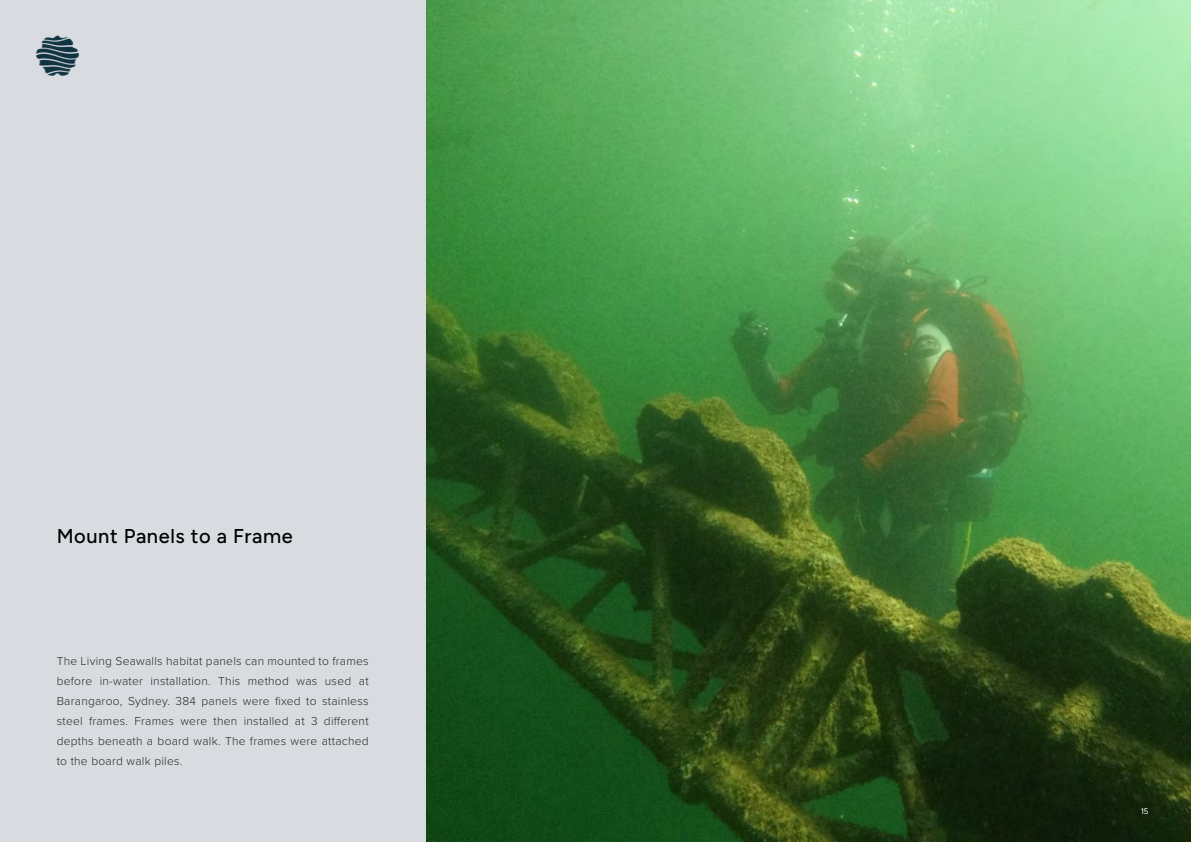
<style>
.page{position:relative;width:1191px;height:842px;background:#fff}
.page>*{position:absolute;margin:0;border:0;box-sizing:border-box;transform-origin:0 0}
.t1{font:500 20px "Figtree";letter-spacing:.03em;color:#000}
.t2{font:300 12px/20px "Proxima Nova";letter-spacing:.02em;color:#262828;text-align:justify}
.t3{font:8px "Figtree";color:#fff}
</style>
<div class="page">
<img style="left:425px;top:0;width:766px;height:842px">
<div style="left:0;top:0;width:425px;height:842px;background:#d8dce1"></div>
<img style="left:36px;top:35px;width:43px;height:41px">
<h1 class="t1" style="left:57px;top:525px;width:237px">Mount Panels to a Frame</h1>
<p class="t2" style="left:57px;top:651px;width:313px">The Living Seawalls habitat panels can mounted to frames before in-water installation. This method was used at Barangaroo, Sydney. 384 panels were fixed to stainless steel frames. Frames were then installed at 3 different depths beneath a board walk. The frames were attached to the board walk piles.</p>
<p class="t3" style="left:1140px;top:806px;width:9px">15</p>
</div>
